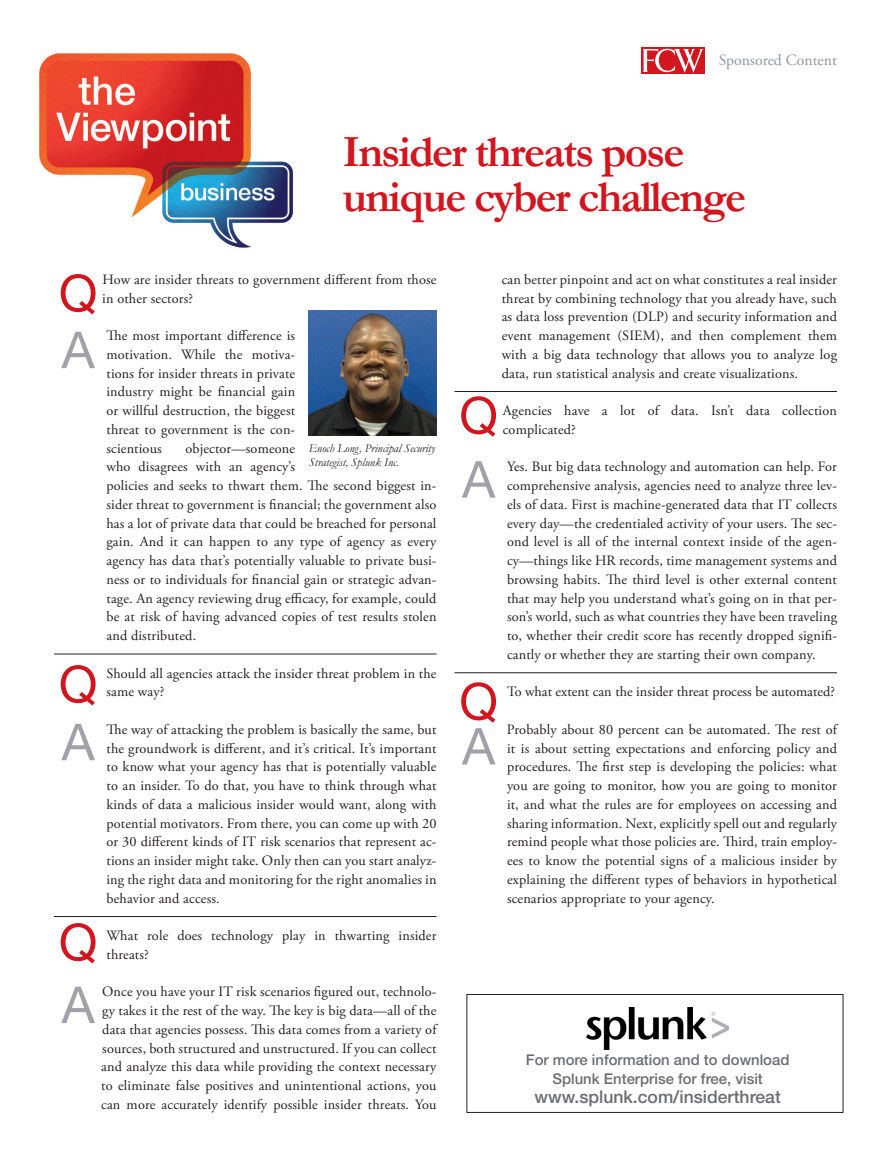
<style>
.page{position:relative;width:891px;height:1161px;background:#fff}
.page>*{position:absolute;margin:0;border:0;box-sizing:border-box;transform-origin:0 0}
.t1{font:51px "Helvetica Neue LT Std";color:#d2161f}
.t2{font:51px "Helvetica Neue LT Std";color:#a2a1a9}
.t3{font:700 45px/45px "Garamond";letter-spacing:-.04em;color:#d2161f}
.t4{font:500 17.55px "Helvetica Neue LT Std";color:#6c6d70}
.t5{font:15.75px "Adobe Garamond Pro";color:#939598}
.t6{font:500 14.85px/18.9px "Helvetica Neue LT Std";color:#6c6d70;text-align:center}
.t7{font:14.25px/18.8px "Adobe Garamond Pro";letter-spacing:.01em;color:#231f20;text-align:justify}
.t8{font:italic 12px/13.5px "Garamond";color:#231f20}
</style>
<div class="page">
<img style="left:39px;top:53px;width:255px;height:195px">
<div style="left:641px;top:47px;width:64px;height:27px;background:#d2161e"></div>
<svg style="left:643px;top:49px;width:61px;height:24px"></svg>
<img style="left:587px;top:1007px;width:141px;height:42px">
<div style="left:466px;top:994px;width:377px;height:119px;border:1px solid #231f20"></div>
<hr style="left:54px;top:654px;width:382px;height:1px;background:#231f20">
<hr style="left:54px;top:916px;width:382px;height:1px;background:#231f20">
<hr style="left:454px;top:391px;width:383px;height:1px;background:#231f20">
<hr style="left:454px;top:672px;width:383px;height:1px;background:#231f20">
<img style="left:309px;top:311px;width:127px;height:125px">
<p class="t5" style="left:719px;top:51px;width:120px">Sponsored Content</p>
<h2 class="t3" style="left:342px;top:130px;width:405px">Insider threats pose unique cyber challenge</h2>
<h1 class="t1" style="left:59px;top:263px;width:40px">Q</h1>
<p class="t7" style="left:102px;top:271px;width:336px">How are insider threats to government different from those in other sectors?</p>
<p class="t7" style="left:106px;top:327px;width:190px">The most important difference is motivation. While the motiva&shy;tions for insider threats in private industry might be financial gain or willful destruction, the biggest threat to government is the con&shy;scientious</p>
<h1 class="t2" style="left:62px;top:320px;width:35px">A</h1>
<p class="t7" style="left:106px;top:439px;width:332px;text-align:left;text-indent:79px">objector—someone<br>who disagrees with an agency’s<br>policies and seeks to thwart them. The second biggest in&shy;sider threat to government is financial; the government also has a lot of private data that could be breached for personal gain. And it can happen to any type of agency as every agency has data that’s potentially valuable to private busi&shy;ness or to individuals for financial gain or strategic advan&shy;tage. An agency reviewing drug efficacy, for example, could be at risk of having advanced copies of test results stolen and distributed.</p>
<p class="t8" style="left:309px;top:442px;width:128px">Enoch Long, Principal Security<br>Strategist, Splunk Inc.</p>
<h1 class="t1" style="left:59px;top:654px;width:40px">Q</h1>
<p class="t7" style="left:106px;top:664px;width:332px">Should all agencies attack the insider threat problem in the same way?</p>
<p class="t7" style="left:106px;top:721px;width:332px">The way of attacking the problem is basically the same, but the groundwork is different, and it’s critical. It’s important to know what your agency has that is potentially valuable to an insider. To do that, you have to think through what kinds of data a malicious insider would want, along with potential motivators. From there, you can come up with 20 or 30 different kinds of IT risk scenarios that represent ac&shy;tions an insider might take. Only then can you start analyz&shy;ing the right data and monitoring for the right anomalies in behavior and access.</p>
<h1 class="t1" style="left:59px;top:912px;width:40px">Q</h1>
<p class="t7" style="left:106px;top:927px;width:332px">What role does technology play in thwarting insider threats?</p>
<p class="t7" style="left:101px;top:983px;width:337px">Once you have your IT risk scenarios figured out, technolo&shy;gy takes it the rest of the way. The key is big data—all of the data that agencies possess. This data comes from a variety of sources, both structured and unstructured. If you can collect and analyze this data while providing the context necessary to eliminate false positives and unintentional actions, you can more accurately identify possible insider threats. You</p>
<h1 class="t2" style="left:62px;top:712px;width:35px">A</h1>
<h1 class="t2" style="left:62px;top:975px;width:35px">A</h1>
<p class="t7" style="left:502px;top:271px;width:337px">can better pinpoint and act on what constitutes a real insider threat by combining technology that you already have, such as data loss prevention (DLP) and security information and event management (SIEM), and then complement them with a big data technology that allows you to analyze log data, run statistical analysis and create visualizations.</p>
<h1 class="t1" style="left:459px;top:385px;width:40px">Q</h1>
<p class="t7" style="left:503px;top:402px;width:336px">Agencies have a lot of data. Isn’t data collection complicated?</p>
<h1 class="t2" style="left:462px;top:449px;width:35px">A</h1>
<p class="t7" style="left:507px;top:458px;width:332px">Yes. But big data technology and automation can help. For comprehensive analysis, agencies need to analyze three lev&shy;els of data. First is machine-generated data that IT collects every day—the credentialed activity of your users. The sec&shy;ond level is all of the internal context inside of the agen&shy;cy—things like HR records, time management systems and browsing habits. The third level is other external content that may help you understand what’s going on in that per&shy;son’s world, such as what countries they have been traveling to, whether their credit score has recently dropped signifi&shy;cantly or whether they are starting their own company.</p>
<h1 class="t1" style="left:459px;top:671px;width:40px">Q</h1>
<p class="t7" style="left:507px;top:683px;width:329px">To what extent can the insider threat process be automated?</p>
<p class="t7" style="left:507px;top:721px;width:332px">Probably about 80 percent can be automated. The rest of it is about setting expectations and enforcing policy and procedures. The first step is developing the policies: what you are going to monitor, how you are going to monitor it, and what the rules are for employees on accessing and sharing information. Next, explicitly spell out and regularly remind people what those policies are. Third, train employ&shy;ees to know the potential signs of a malicious insider by explaining the different types of behaviors in hypothetical scenarios appropriate to your agency.</p>
<h1 class="t2" style="left:462px;top:716px;width:35px">A</h1>
<p class="t6" style="left:526px;top:1050px;width:265px">For more information and to download<br>Splunk Enterprise for free, visit</p>
<p class="t4" style="left:534px;top:1086px;width:248px">www.splunk.com/insiderthreat</p>
</div>
